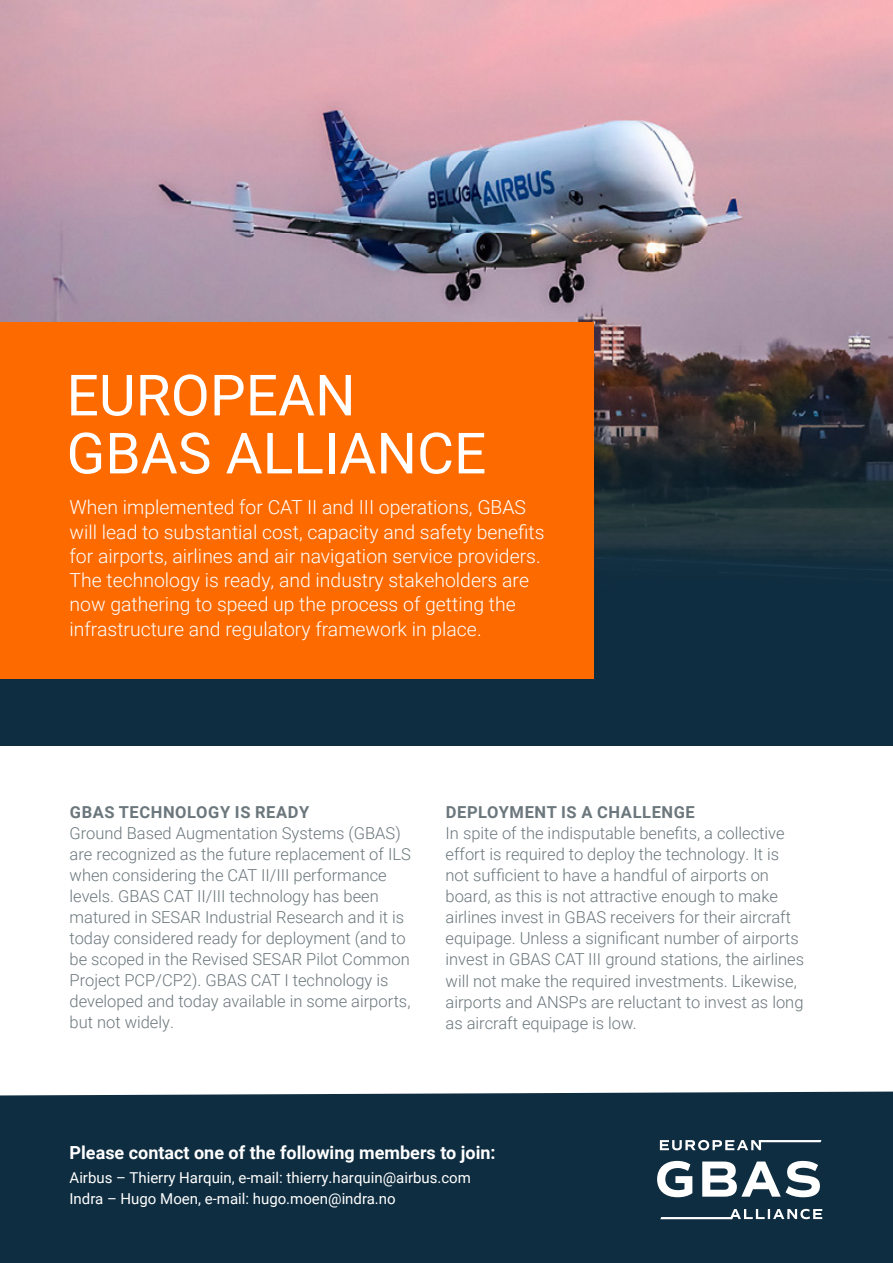
<style>
.page{position:relative;width:893px;height:1263px;background:#fff}
.page>*{position:absolute;margin:0;border:0;box-sizing:border-box;transform-origin:0 0}
.t1{font:56.85px/58.1px "Roboto";color:#fff}
.t2{font:300 19.35px/24.3px "Roboto";color:#fff}
.t3{font:700 18px "Roboto";color:#fff}
.t4{font:300 16.5px/21px "Roboto";color:#6b777c}
.t5{font:700 16.5px "Roboto";letter-spacing:.035em;color:#6b777c}
.t6{font:15px/21px "Roboto";color:#fff}
</style>
<div class="page">
<img style="left:0;top:0;width:893px;height:745px">
<div style="left:0;top:322px;width:593px;height:357px;background:#fc6a00"></div>
<div style="left:0;top:1091px;width:893px;height:172px;background:#0f2d40"></div>
<svg style="left:657px;top:1161px;width:163px;height:36px"></svg>
<svg style="left:660px;top:1140px;width:161px;height:10px"></svg>
<svg style="left:660px;top:1209px;width:162px;height:10px"></svg>
<h1 class="t1" style="left:67px;top:364px;width:421px">EUROPEAN<br>GBAS ALLIANCE</h1>
<p class="t2" style="left:70px;top:495px;width:477px">When implemented for CAT II and III operations, GBAS will lead to substantial cost, capacity and safety benefits for airports, airlines and air navigation service providers.<br>The technology is ready, and industry stakeholders are now gathering to speed up the process of getting the infrastructure and regulatory framework in place.</p>
<p class="t5" style="left:70px;top:801px;width:241px">GBAS TECHNOLOGY IS READY</p>
<p class="t4" style="left:70px;top:822px;width:343px">Ground Based Augmentation Systems (GBAS) are recognized as the future replacement of ILS when considering the CAT II/III performance levels. GBAS CAT II/III technology has been matured in SESAR Industrial Research and it is today considered ready for deployment (and to be scoped in the Revised SESAR Pilot Common Project PCP/CP2). GBAS CAT I technology is developed and today available in some airports, but not widely.</p>
<p class="t5" style="left:446px;top:801px;width:251px">DEPLOYMENT IS A CHALLENGE</p>
<p class="t4" style="left:446px;top:822px;width:360px">In spite of the indisputable benefits, a collective effort is required to deploy the technology. It is not sufficient to have a handful of airports on board, as this is not attractive enough to make airlines invest in GBAS receivers for their aircraft equipage. Unless a significant number of airports invest in GBAS CAT III ground stations, the airlines will not make the required investments. Likewise, airports and ANSPs are reluctant to invest as long as aircraft equipage is low.</p>
<p class="t3" style="left:70px;top:1140px;width:428px">Please contact one of the following members to join:</p>
<p class="t6" style="left:70px;top:1166px;width:403px">Airbus – Thierry Harquin, e-mail: thierry.harquin@airbus.com<br>Indra – Hugo Moen, e-mail: hugo.moen@indra.no</p>
</div>
